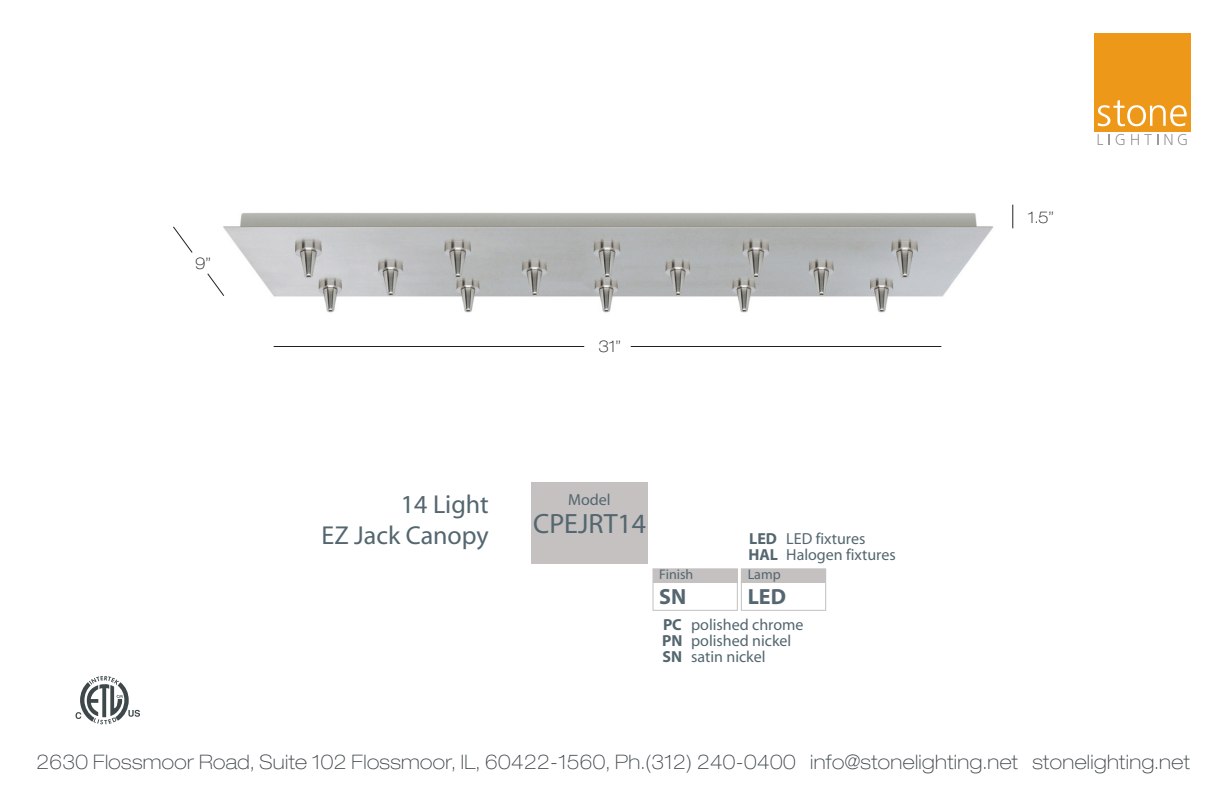
<style>
.page{position:relative;width:1224px;height:794px;background:#fff}
.page>*{position:absolute;margin:0;border:0;box-sizing:border-box;transform-origin:0 0}
.t1{font:28px "Myriad";color:#54666f}
.t2{font:26px/31.2px "Myriad";color:#54666f;text-align:right}
.t3{font:700 22px "Myriad";color:#54666f}
.t4{font:100 expanded 20px "Helvetica Neue LT Std";letter-spacing:.02em;color:#3e474a}
.t5{font:16px/16px "Myriad";color:#54666f}
.t6{font:700 16px/16px "Myriad";color:#54666f;text-align:justify}
.t7{font:100 expanded 16px "Helvetica Neue LT Std";color:#231f20}
.t8{font:14px "Myriad";color:#54666f}
</style>
<div class="page">
<svg style="left:1098px;top:134px;width:5px;height:11px"></svg>
<svg style="left:1116px;top:134px;width:8px;height:11px"></svg>
<svg style="left:1131px;top:134px;width:27px;height:11px"></svg>
<svg style="left:1164px;top:134px;width:8px;height:11px"></svg>
<svg style="left:1178px;top:134px;width:9px;height:11px"></svg>
<div style="left:1095px;top:33px;width:96px;height:98px;background:#ee981a"></div>
<svg style="left:1098px;top:100px;width:89px;height:26px"></svg>
<svg style="left:76px;top:676px;width:64px;height:48px"></svg>
<img style="left:223px;top:212px;width:771px;height:101px">
<hr style="left:274px;top:346px;width:310px;height:1px;background:#231f20">
<hr style="left:631px;top:346px;width:310px;height:1px;background:#231f20">
<svg style="left:173px;top:226px;width:20px;height:27px"></svg>
<svg style="left:207px;top:273px;width:18px;height:24px"></svg>
<svg style="left:1012px;top:205px;width:1px;height:23px"></svg>
<div style="left:653px;top:568px;width:85px;height:43px;border:1px solid #c4c1c0"></div>
<div style="left:741px;top:568px;width:85px;height:43px;border:1px solid #c4c1c0"></div>
<div style="left:741px;top:569px;width:85px;height:14px;background:#c4c1c0"></div>
<div style="left:653px;top:569px;width:84px;height:14px;background:#c4c1c0"></div>
<div style="left:531px;top:482px;width:117px;height:81px;background:#c4c1c0"></div>
<p class="t7" style="left:195px;top:254px;width:17px">9”</p>
<p class="t7" style="left:598px;top:337px;width:24px">31”</p>
<h2 class="t2" style="left:322px;top:490px;width:169px">14 Light<br>EZ Jack Canopy</h2>
<p class="t5" style="left:568px;top:492px;width:44px">Model</p>
<h1 class="t1" style="left:533px;top:509px;width:115px">CPEJRT14</h1>
<p class="t6" style="left:748px;top:531px;width:31px">LED<br>HAL</p>
<p class="t5" style="left:786px;top:532px;width:111px">LED fixtures<br>Halogen fixtures</p>
<p class="t3" style="left:748px;top:585px;width:40px">LED</p>
<p class="t8" style="left:659px;top:568px;width:36px">Finish</p>
<p class="t8" style="left:748px;top:568px;width:34px">Lamp</p>
<p class="t3" style="left:659px;top:585px;width:29px">SN</p>
<p class="t6" style="left:662px;top:617px;width:22px">PC PN SN</p>
<p class="t5" style="left:691px;top:617px;width:114px">polished chrome polished nickel satin nickel</p>
<p class="t7" style="left:1028px;top:208px;width:28px">1.5”</p>
<p class="t4" style="left:37px;top:749px;width:1155px">2630 Flossmoor Road, Suite 102 Flossmoor, IL, 60422-1560, Ph.(312) 240-0400 info@stonelighting.net stonelighting.net</p>
</div>
